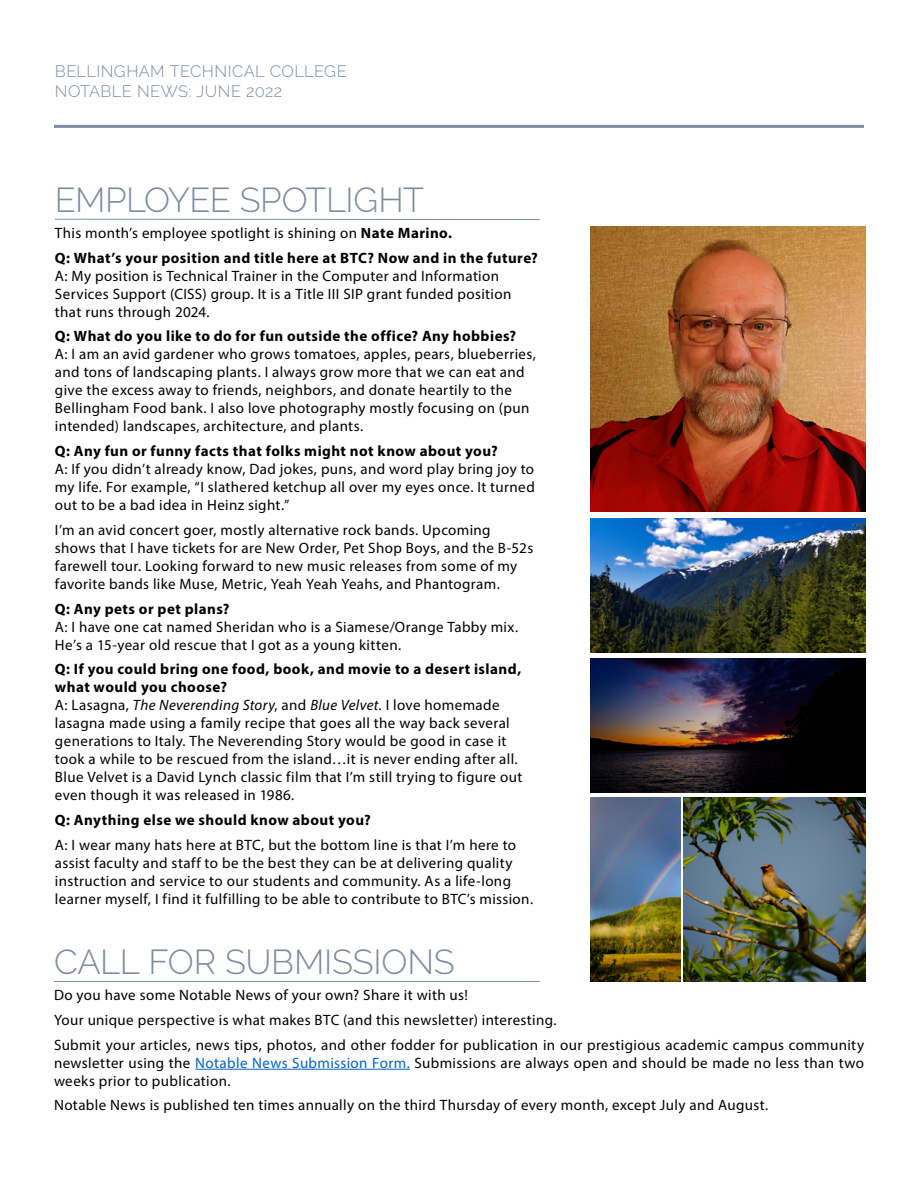
<style>
.page{position:relative;width:918px;height:1188px;background:#fff}
.page>*{position:absolute;margin:0;border:0;box-sizing:border-box;transform-origin:0 0}
.t1{font:300 34.5px "Raleway";letter-spacing:-.01em;color:#7e8b9e}
.t2{font:300 16.5px/19.8px "Raleway";letter-spacing:.02em;color:#7e8b9e}
.t3{font:15px/18px "Myriad Pro";letter-spacing:.025em;color:#000}
.t4{font:700 15px/24.8px "Myriad Pro";letter-spacing:.03em;color:#000}
.s1{font-weight:400}
.s2{font-weight:700}
.s3{font-style:italic}
.s4{color:#0563c1}
</style>
<div class="page">
<hr style="left:55px;top:219px;width:485px;height:1px;background:#7e8b9e">
<img style="left:590px;top:227px;width:276px;height:285px">
<hr style="left:54px;top:125px;width:810px;height:3px;background:#7e8b9e">
<hr style="left:195px;top:1069px;width:215px;height:1px;background:#0563c1">
<hr style="left:54px;top:981px;width:486px;height:1px;background:#7e8b9e">
<img style="left:590px;top:518px;width:276px;height:134px">
<img style="left:590px;top:659px;width:276px;height:134px">
<img style="left:590px;top:798px;width:90px;height:184px">
<img style="left:684px;top:798px;width:182px;height:184px">
<p class="t2" style="left:55px;top:61px;width:293px">BELLINGHAM TECHNICAL COLLEGE<br>NOTABLE NEWS: JUNE 2022</p>
<h1 class="t1" style="left:55px;top:179px;width:371px">EMPLOYEE SPOTLIGHT</h1>
<p class="t4" style="left:55px;top:220px;width:485px"><span class="s1">This month’s employee spotlight is shining on</span> Nate Marino.<br>Q: What’s your position and title here at BTC? Now and in the future?</p>
<p class="t3" style="left:55px;top:266px;width:458px">A: My position is Technical Trainer in the Computer and Information<br>Services Support (CISS) group. It is a Title III SIP grant funded position that runs through 2024.</p>
<p class="t4" style="left:55px;top:324px;width:463px">Q: What do you like to do for fun outside the office? Any hobbies?</p>
<p class="t3" style="left:55px;top:345px;width:483px">A: I am an avid gardener who grows tomatoes, apples, pears, blueberries, and tons of landscaping plants. I always grow more that we can eat and give the excess away to friends, neighbors, and donate heartily to the Bellingham Food bank. I also love photography mostly focusing on (pun intended) landscapes, architecture, and plants.</p>
<p class="t4" style="left:55px;top:438px;width:444px">Q: Any fun or funny facts that folks might not know about you?</p>
<p class="t3" style="left:55px;top:460px;width:481px;text-align:justify">A: If you didn’t already know, Dad jokes, puns, and word play bring joy to my life. For example, “I slathered ketchup all over my eyes once. It turned out to be a bad idea in Heinz sight.”</p>
<p class="t3" style="left:55px;top:521px;width:480px">I’m an avid concert goer, mostly alternative rock bands. Upcoming shows that I have tickets for are New Order, Pet Shop Boys, and the B-52s farewell tour. Looking forward to new music releases from some of my favorite bands like Muse, Metric, Yeah Yeah Yeahs, and Phantogram.</p>
<p class="t4" style="left:55px;top:596px;width:176px">Q: Any pets or pet plans?</p>
<p class="t3" style="left:55px;top:617px;width:465px">A: I have one cat named Sheridan who is a Siamese/Orange Tabby mix.<br>He’s a 15-year old rescue that I got as a young kitten.</p>
<p class="t3" style="left:55px;top:660px;width:469px"><span class="s2">Q: If you could bring one food, book, and movie to a desert island, what would you choose?<br></span>A: Lasagna, <span class="s3">The Neverending Story</span>, and <span class="s3">Blue Velvet</span>. I love homemade lasagna made using a family recipe that goes all the way back several generations to Italy. The Neverending Story would be good in case it took a while to be rescued from the island…it is never ending after all.<br>Blue Velvet is a David Lynch classic film that I’m still trying to figure out even though it was released in 1986.</p>
<p class="t4" style="left:55px;top:807px;width:317px">Q: Anything else we should know about you?</p>
<p class="t3" style="left:55px;top:836px;width:480px">A: I wear many hats here at BTC, but the bottom line is that I’m here to assist faculty and staff to be the best they can be at delivering quality instruction and service to our students and community. As a life-long learner myself, I find it fulfilling to be able to contribute to BTC’s mission.</p>
<h1 class="t1" style="left:54px;top:941px;width:402px">CALL FOR SUBMISSIONS</h1>
<p class="t3" style="left:54px;top:983px;width:812px;line-height:24.8px">Do you have some Notable News of your own? Share it with us!<br>Your unique perspective is what makes BTC (and this newsletter) interesting.<br>Submit your articles, news tips, photos, and other fodder for publication in our prestigious academic campus community</p>
<p class="t3" style="left:54px;top:1053px;width:811px">newsletter using the <span class="s4">Notable News Submission Form.</span> Submissions are always open and should be made no less than two weeks prior to publication.</p>
<p class="t3" style="left:54px;top:1096px;width:716px">Notable News is published ten times annually on the third Thursday of every month, except July and August.</p>
</div>
